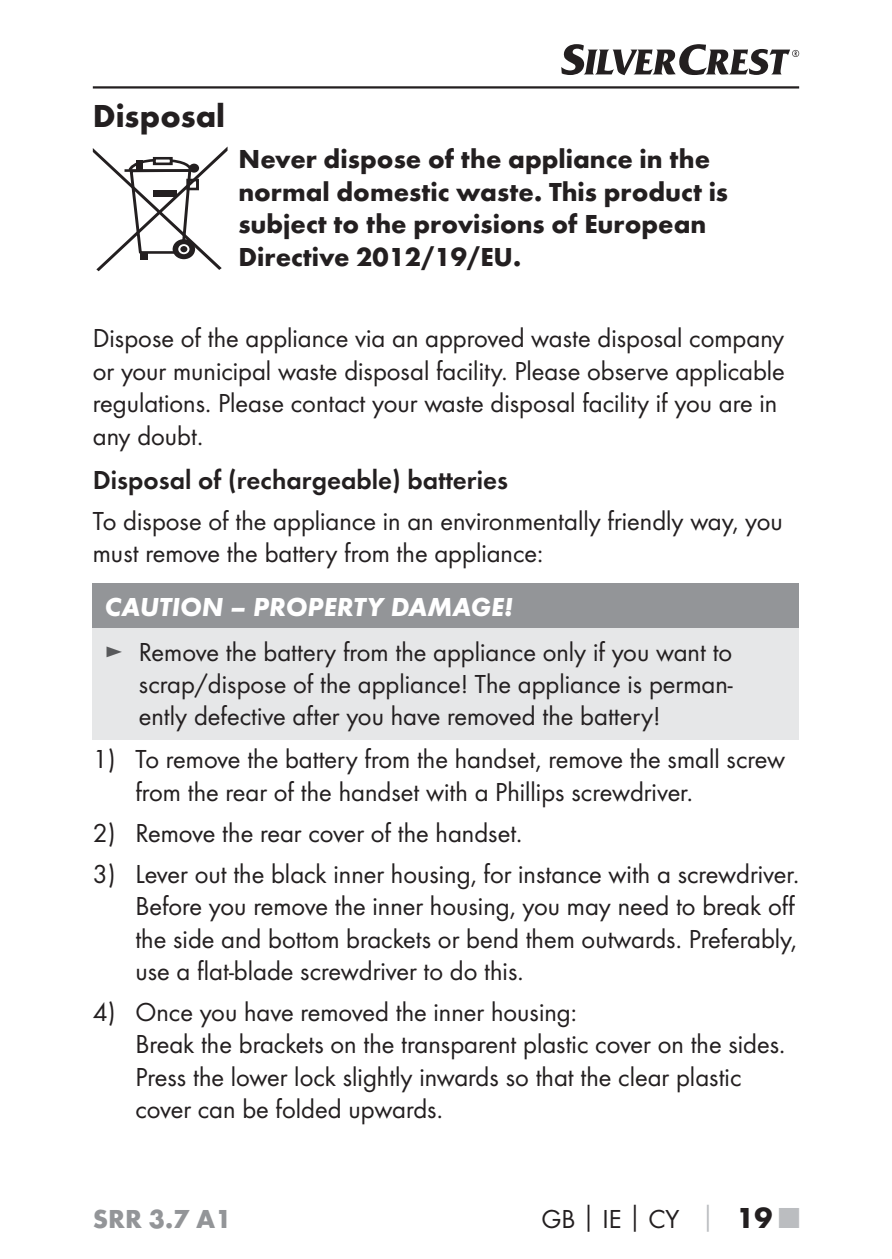
<style>
.page{position:relative;width:892px;height:1259px;background:#fff}
.page>*{position:absolute;margin:0;border:0;box-sizing:border-box;transform-origin:0 0}
.t1{font:700 33px "Futura";color:#231f20}
.t2{font:27px/32.4px "Futura Boo";color:#231f20}
.t3{font:700 27px/32.4px "Futura";color:#231f20}
.t4{font:27px "Futura Dem";color:#231f20}
.t5{font:italic 700 27px "Futura";color:#fff}
.t6{font:700 27px "Futura";color:#939598}
.s1{color:#58595b}
.s2{font-family:"Futura";font-weight:700}
.s3{font-family:"Futura";font-weight:700;color:#bbbdc0}
.s4{font-family:"Futura";font-weight:700;font-size:30px}
.s5{font-family:"Futura";font-weight:700;font-size:30px;color:#bbbdc0}
</style>
<div class="page">
<hr style="left:93px;top:86px;width:706px;height:3px;background:#231f20">
<svg style="left:561px;top:44px;width:238px;height:31px"></svg>
<div style="left:93px;top:583px;width:706px;height:45px;background:#939598"></div>
<div style="left:93px;top:628px;width:706px;height:111px;background:#e6e7e8"></div>
<svg style="left:93px;top:147px;width:134px;height:124px"></svg>
<p class="t1" style="left:93px;top:103px;width:134px">Disposal</p>
<p class="t3" style="left:238px;top:145px;width:491px">Never dispose of the appliance in the normal domestic waste. This product is subject to the provisions of European Directive 2012/19/EU.</p>
<p class="t2" style="left:93px;top:324px;width:693px">Dispose of the appliance via an approved waste disposal company or your municipal waste disposal facility. Please observe applicable regulations. Please contact your waste disposal facility if you are in any doubt.</p>
<p class="t4" style="left:93px;top:468px;width:416px">Disposal of (rechargeable) batteries</p>
<p class="t2" style="left:93px;top:506px;width:691px">To dispose of the appliance in an environmentally friendly way, you must remove the battery from the appliance:</p>
<p class="t5" style="left:105px;top:598px;width:410px">CAUTION – PROPERTY DAMAGE!</p>
<p class="t2" style="left:139px;top:637px;width:595px;text-align:justify;text-indent:-34px"><span class="s1">►</span> Remove the battery from the appliance only if you want to scrap/dispose of the appliance! The appliance is perman&shy;ently defective after you have removed the battery!</p>
<p class="t2" style="left:135px;top:744px;width:651px;text-indent:-43px">1) To remove the battery from the handset, remove the small screw from the rear of the handset with a Phillips screwdriver.</p>
<p class="t2" style="left:93px;top:818px;width:431px">2) Remove the rear cover of the handset.</p>
<p class="t2" style="left:135px;top:859px;width:665px;text-indent:-43px">3) Lever out the black inner housing, for instance with a screwdriver.<br>Before you remove the inner housing, you may need to break off the side and bottom brackets or bend them outwards. Preferably, use a flat-blade screwdriver to do this.</p>
<p class="t2" style="left:135px;top:997px;width:651px;text-indent:-43px">4) Once you have removed the inner housing:<br>Break the brackets on the transparent plastic cover on the sides.<br>Press the lower lock slightly inwards so that the clear plastic cover can be folded upwards.</p>
<p class="t6" style="left:93px;top:1208px;width:140px">SRR 3.7 A1</p>
<p class="t2" style="left:541px;top:1203px;width:259px">GB<span class="s2">│</span>IE<span class="s2">│</span>CY <span class="s3">│</span> <span class="s4">19</span> <span class="s5">■</span></p>
</div>
